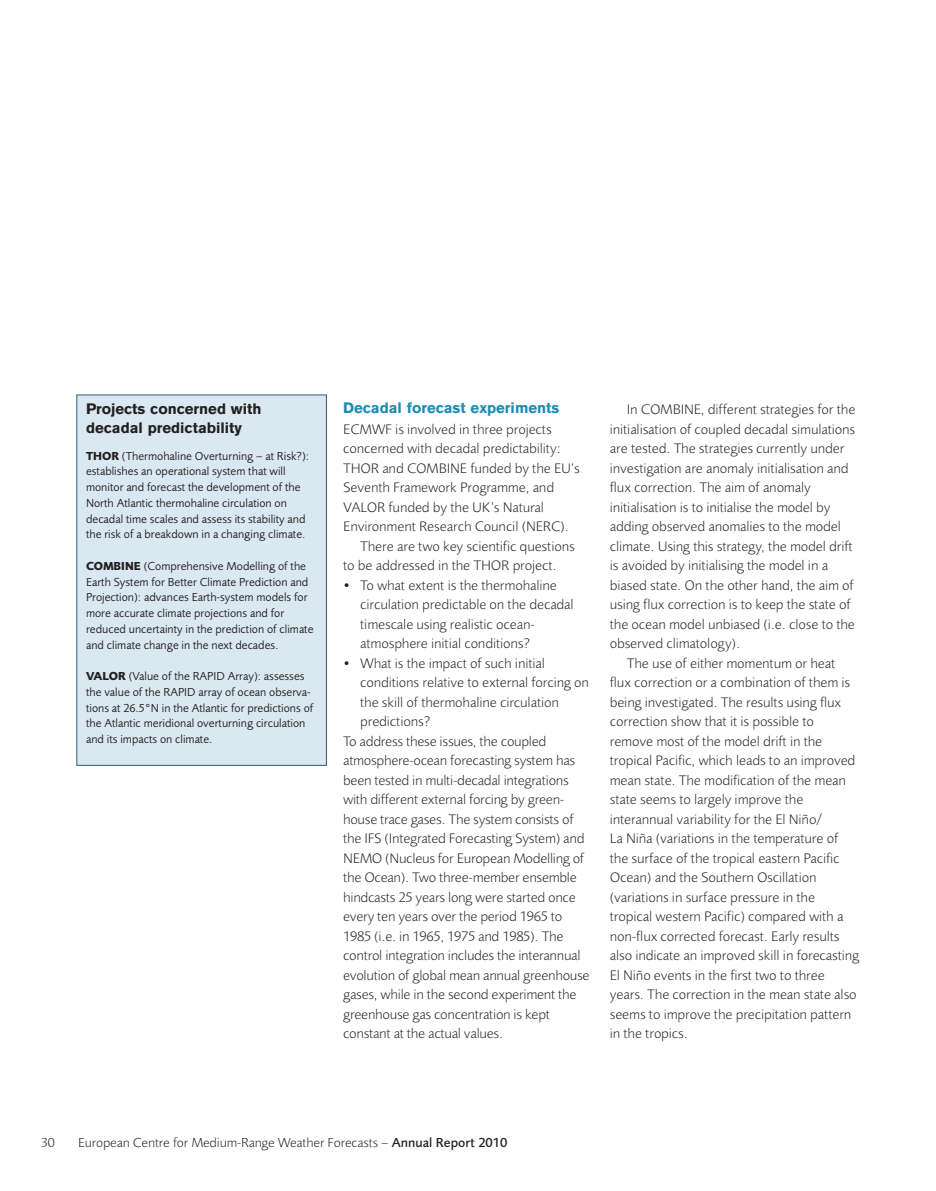
<style>
.page{position:relative;width:936px;height:1191px;background:#fff}
.page>*{position:absolute;margin:0;border:0;box-sizing:border-box;transform-origin:0 0}
.t1{font:700 15px/19.5px "Akzidenz Grotesk BE";color:#231f20}
.t2{font:700 15px "Akzidenz Grotesk BE";color:#1e8bb5}
.t3{font:300 14.25px/19.5px "Foundry Sans";color:#231f20}
.t4{font:300 13.5px "Foundry Sans";color:#231f20}
.t5{font:12px/15.8px "Foundry Sans";color:#231f20}
.s1{font-weight:700}
.s2{font-weight:500}
</style>
<div class="page">
<div style="left:77px;top:395px;width:249px;height:370px;background:#dae8f2"></div>
<p class="t1" style="left:86px;top:399px;width:177px">Projects concerned with decadal predictability</p>
<p class="t5" style="left:86px;top:448px;width:225px"><span class="s1">THOR</span> (Thermohaline Overturning – at Risk?): establishes an operational system that will monitor and forecast the development of the North Atlantic thermohaline circulation on decadal time scales and assess its stability and the risk of a breakdown in a changing climate.</p>
<p class="t5" style="left:86px;top:558px;width:229px"><span class="s1">COMBINE</span> (Comprehensive Modelling of the Earth System for Better Climate Prediction and Projection): advances Earth-system models for more accurate climate projections and for reduced uncertainty in the prediction of climate and climate change in the next decades.</p>
<p class="t5" style="left:86px;top:668px;width:229px"><span class="s1">VALOR</span> (Value of the RAPID Array): assesses the value of the RAPID array of ocean observa&shy;tions at 26.5°N in the Atlantic for predictions of the Atlantic meridional overturning circulation and its impacts on climate.</p>
<p class="t2" style="left:343px;top:399px;width:218px">Decadal forecast experiments</p>
<p class="t3" style="left:343px;top:419px;width:210px">ECMWF is involved in three projects</p>
<p class="t3" style="left:343px;top:439px;width:219px">concerned with decadal predictability:</p>
<p class="t3" style="left:343px;top:458px;width:238px">THOR and COMBINE funded by the EU’s</p>
<p class="t3" style="left:343px;top:478px;width:212px">Seventh Framework Programme, and</p>
<p class="t3" style="left:343px;top:497px;width:202px">VALOR funded by the UK’s Natural</p>
<p class="t3" style="left:343px;top:517px;width:227px">Environment Research Council (NERC).</p>
<p class="t3" style="left:360px;top:536px;width:216px">There are two key scientific questions</p>
<p class="t3" style="left:343px;top:556px;width:215px">to be addressed in the THOR project.</p>
<p class="t3" style="left:360px;top:575px;width:215px;text-indent:-17px">• To what extent is the thermohaline circulation predictable on the decadal timescale using realistic ocean&shy;atmosphere initial conditions?</p>
<p class="t3" style="left:343px;top:653px;width:203px">• What is the impact of such initial</p>
<p class="t3" style="left:360px;top:673px;width:230px">conditions relative to external forcing on</p>
<p class="t3" style="left:360px;top:692px;width:200px">the skill of thermohaline circulation</p>
<p class="t3" style="left:360px;top:712px;width:71px">predictions?</p>
<p class="t3" style="left:343px;top:731px;width:204px">To address these issues, the coupled</p>
<p class="t3" style="left:343px;top:751px;width:233px">atmosphere-ocean forecasting system has</p>
<p class="t3" style="left:343px;top:770px;width:227px">been tested in multi-decadal integrations</p>
<p class="t3" style="left:343px;top:790px;width:221px">with different external forcing by green-</p>
<p class="t3" style="left:343px;top:809px;width:232px">house trace gases. The system consists of</p>
<p class="t3" style="left:343px;top:829px;width:243px">the IFS (Integrated Forecasting System) and</p>
<p class="t3" style="left:343px;top:848px;width:242px">NEMO (Nucleus for European Modelling of</p>
<p class="t3" style="left:343px;top:868px;width:235px">the Ocean). Two three-member ensemble</p>
<p class="t3" style="left:343px;top:887px;width:234px">hindcasts 25 years long were started once</p>
<p class="t3" style="left:343px;top:907px;width:220px">every ten years over the period 1965 to</p>
<p class="t3" style="left:343px;top:926px;width:222px">1985 (i.e. in 1965, 1975 and 1985). The</p>
<p class="t3" style="left:343px;top:946px;width:239px">control integration includes the interannual</p>
<p class="t3" style="left:343px;top:965px;width:248px">evolution of global mean annual greenhouse</p>
<p class="t3" style="left:343px;top:985px;width:235px">gases, while in the second experiment the</p>
<p class="t3" style="left:343px;top:1004px;width:208px">greenhouse gas concentration is kept</p>
<p class="t3" style="left:343px;top:1024px;width:161px">constant at the actual values.</p>
<p class="t3" style="left:609px;top:400px;width:247px;text-indent:17px">In COMBINE, different strategies for the initialisation of coupled decadal simulations are tested. The strategies currently under investigation are anomaly initialisation and flux correction. The aim of anomaly initialisation is to initialise the model by adding observed anomalies to the model climate. Using this strategy, the model drift is avoided by initialising the model in a biased state. On the other hand, the aim of using flux correction is to keep the state of the ocean model unbiased (i.e. close to the observed climatology).</p>
<p class="t3" style="left:609px;top:653px;width:251px;text-indent:17px">The use of either momentum or heat flux correction or a combination of them is being investigated. The results using flux correction show that it is possible to remove most of the model drift in the tropical Pacific, which leads to an improved mean state. The modification of the mean state seems to largely improve the interannual variability for the El Niño/<br>La Niña (variations in the temperature of the surface of the tropical eastern Pacific Ocean) and the Southern Oscillation (variations in surface pressure in the tropical western Pacific) compared with a non-flux corrected forecast. Early results also indicate an improved skill in forecasting El Niño events in the first two to three years. The correction in the mean state also seems to improve the precipitation pattern in the tropics.</p>
<p class="t4" style="left:41px;top:1135px;width:15px">30</p>
<p class="t4" style="left:78px;top:1135px;width:431px">European Centre for Medium-Range Weather Forecasts – <span class="s2">Annual Report 2010</span></p>
</div>
